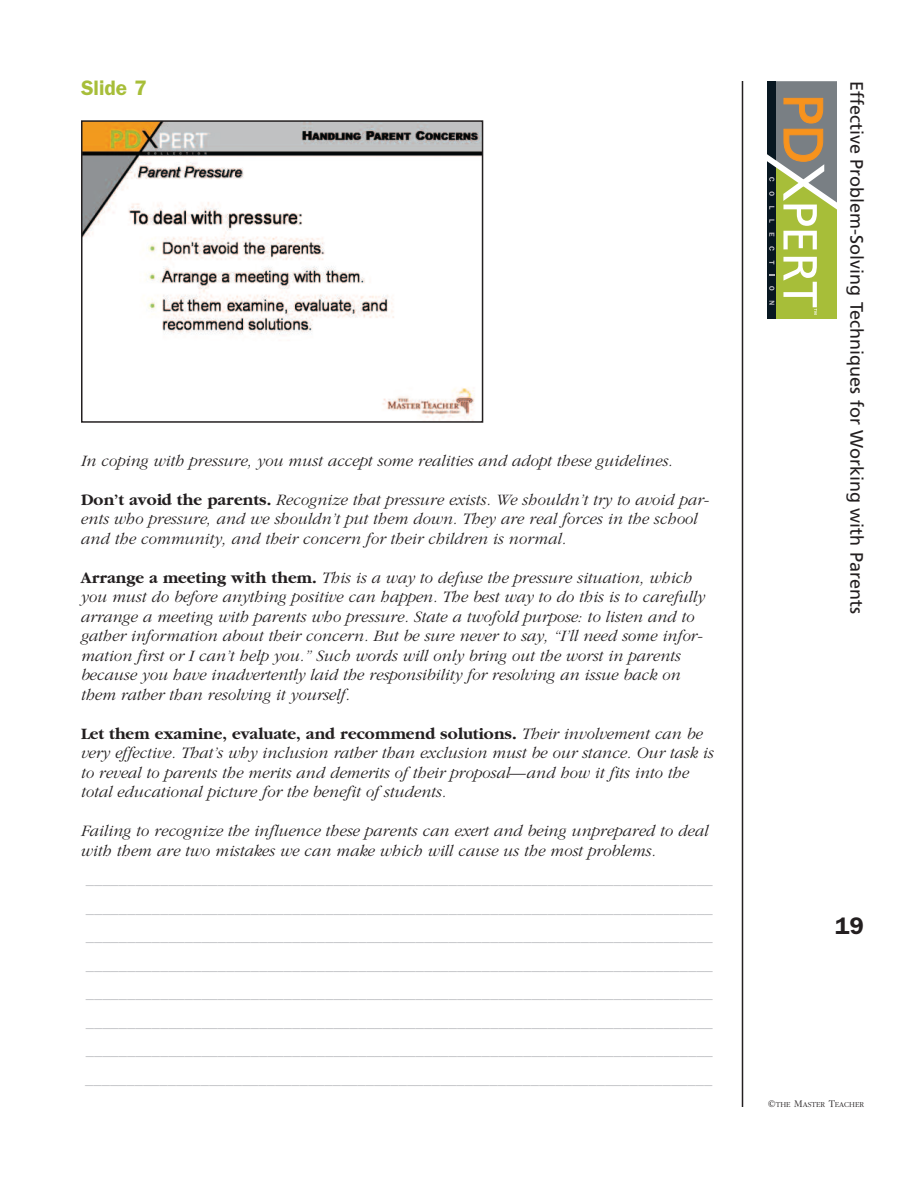
<style>
.page{position:relative;width:918px;height:1188px;background:#fff}
.page>*{position:absolute;margin:0;border:0;box-sizing:border-box;transform-origin:0 0}
.t1{font:600 24px "Franklin Gothic";color:#231f20}
.t2{font:600 21px "Franklin Gothic";color:#a7be39}
.t3{font:18px "Frutiger";color:#231f20}
.t4{font:italic 300 16.5px/19.5px "Garamond";color:#231f20}
.t5{font:300 16.5px/28.5px "Garamond";color:#bcbdc0;text-align:justify}
.t6{font:300 7.8px "Garamond";color:#231f20}
.s1{font-weight:700;font-style:normal}
.s2{font-size:10.5px}
</style>
<div class="page">
<hr style="left:742px;top:81px;width:1px;height:1026px;background:#231f20">
<svg style="left:767px;top:81px;width:70px;height:238px;background:#959b62"></svg>
<img style="left:84px;top:123px;width:396px;height:297px">
<div style="left:81px;top:120px;width:402px;height:303px;border:2px solid #231f20"></div>
<p class="t2" style="left:81px;top:81px;width:67px">Slide 7</p>
<p class="t4" style="left:81px;top:450px;width:593px">In coping with pressure, you must accept some realities and adopt these guidelines.</p>
<p class="t4" style="left:81px;top:489px;width:629px"><span class="s1">Don’t avoid the parents.</span> Recognize that pressure exists. We shouldn’t try to avoid par&shy;ents who pressure, and we shouldn’t put them down. They are real forces in the school and the community, and their concern for their children is normal.</p>
<p class="t4" style="left:81px;top:567px;width:626px"><span class="s1">Arrange a meeting with them.</span> This is a way to defuse the pressure situation, which you must do before anything positive can happen. The best way to do this is to carefully arrange a meeting with parents who pressure. State a twofold purpose: to listen and to gather information about their concern. But be sure never to say, “I’ll need some infor&shy;mation first or I can’t help you.” Such words will only bring out the worst in parents because you have inadvertently laid the responsibility for resolving an issue back on them rather than resolving it yourself.</p>
<p class="t4" style="left:81px;top:723px;width:634px"><span class="s1">Let them examine, evaluate, and recommend solutions.</span> Their involvement can be very effective. That’s why inclusion rather than exclusion must be our stance. Our task is to reveal to parents the merits and demerits of their proposal—and how it fits into the total educational picture for the benefit of students.</p>
<p class="t4" style="left:81px;top:821px;width:629px">Failing to recognize the influence these parents can exert and being unprepared to deal with them are two mistakes we can make which will cause us the most problems.</p>
<p class="t5" style="left:85px;top:864px;width:629px">____________________________________________________________________________ ____________________________________________________________________________ ____________________________________________________________________________ ____________________________________________________________________________ ____________________________________________________________________________ ____________________________________________________________________________ ____________________________________________________________________________ ____________________________________________________________________________</p>
<p class="t3" style="left:864px;top:81px;width:534px;rotate:90deg">Effective Problem-Solving Techniques for Working with Parents</p>
<p class="t1" style="left:835px;top:918px;width:30px">19</p>
<p class="t6" style="left:768px;top:1100px;width:98px"><span class="s2">©</span>THE <span class="s2">M</span>ASTER <span class="s2">T</span>EACHER</p>
</div>
